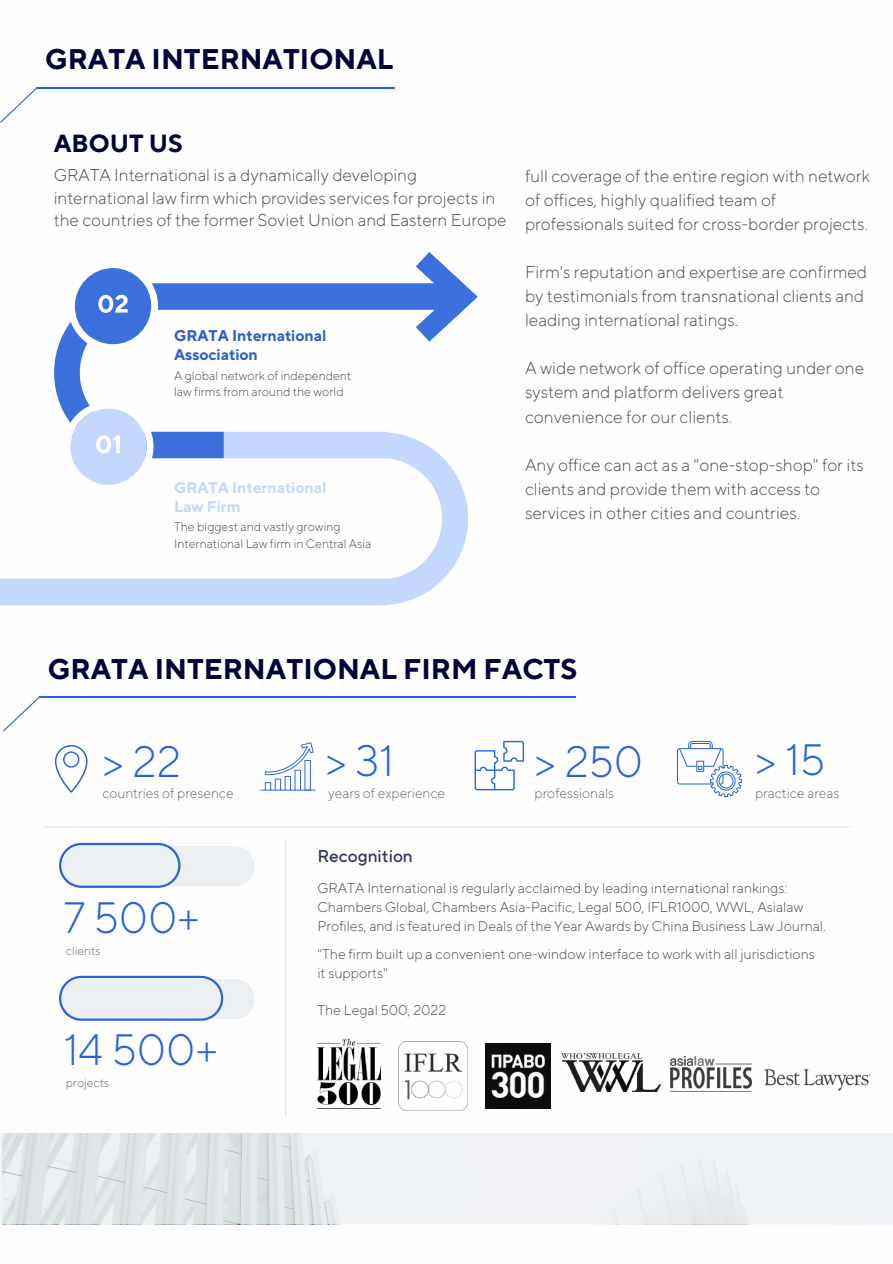
<style>
.page{position:relative;width:893px;height:1264px;background:#fff}
.page>*{position:absolute;margin:0;border:0;box-sizing:border-box;transform-origin:0 0}
.t1{font:300 43.95px "TT Norms Pro";color:#2863da}
.t2{font:700 28.5px "TT Norms Pro";color:#000438}
.t3{font:700 28.35px "TT Norms Pro";color:#000438}
.t4{font:700 24.75px "TT Norms Pro";color:#000438}
.t5{font:300 17.25px/24px "TT Norms Pro";color:#47484b}
.t6{font:300 17.1px/22.8px "TT Norms Pro";color:#47484b}
.t7{font:500 17.1px "TT Norms Pro";color:#343759}
.t8{font:700 15.45px/18.9px "TT Norms Pro";color:#2b60c8}
.t9{font:700 15.45px/18.9px "TT Norms Pro";color:#c4d8ff}
.t10{font:300 14.1px/18.8px "TT Norms Pro";color:#47484b}
.t11{font:300 13.8px "TT Norms Pro";color:#666}
.t12{font:300 12.3px/16.5px "TT Norms Pro";color:#47484b}
.t13{font:300 12.15px "TT Norms Pro";color:#666}
</style>
<div class="page">
<svg style="left:381px;top:432px;width:86px;height:173px"></svg>
<div style="left:127px;top:283px;width:332px;height:27px;background:#3c70dc"></div>
<div style="left:1px;top:578px;width:388px;height:27px;background:#c4d8ff"></div>
<div style="left:224px;top:432px;width:164px;height:26px;background:#c4d8ff"></div>
<div style="left:139px;top:432px;width:85px;height:26px;background:#3c70dc"></div>
<svg style="left:54px;top:268px;width:104px;height:217px"></svg>
<svg style="left:416px;top:252px;width:61px;height:89px"></svg>
<hr style="left:44px;top:826px;width:807px;height:1px;background:#e6e6e6">
<hr style="left:285px;top:840px;width:1px;height:276px;background:#e6e6e6">
<img style="left:317px;top:1039px;width:63px;height:67px">
<img style="left:671px;top:1056px;width:80px;height:35px">
<img style="left:561px;top:1053px;width:99px;height:38px">
<img style="left:399px;top:1041px;width:68px;height:69px">
<img style="left:764px;top:1069px;width:106px;height:22px">
<img style="left:485px;top:1043px;width:65px;height:65px">
<img style="left:3px;top:1223px;width:889px;height:1px">
<svg style="left:265px;top:742px;width:49px;height:47px"></svg>
<hr style="left:260px;top:789px;width:55px;height:1px;background:#2863da">
<svg style="left:55px;top:745px;width:32px;height:48px"></svg>
<svg style="left:474px;top:741px;width:50px;height:49px"></svg>
<svg style="left:677px;top:741px;width:65px;height:56px"></svg>
<svg style="left:59px;top:842px;width:196px;height:46px;background:#dfe7f2"></svg>
<svg style="left:59px;top:975px;width:196px;height:46px;background:#dbe4f1"></svg>
<div style="left:0;top:1133px;width:892px;height:90px;background:linear-gradient(to right,#dfe4e6,#f3f6f9)"></div>
<hr style="left:39px;top:696px;width:537px;height:1px;background:#2864dc">
<svg style="left:3px;top:696px;width:38px;height:36px"></svg>
<hr style="left:37px;top:87px;width:358px;height:1px;background:#2864dc">
<svg style="left:0;top:87px;width:38px;height:36px"></svg>
<h3 class="t3" style="left:45px;top:42px;width:350px">GRATA INTERNATIONAL</h3>
<h3 class="t4" style="left:54px;top:128px;width:130px">ABOUT US</h3>
<p class="t6" style="left:54px;top:164px;width:454px">GRATA International is a dynamically developing international law firm which provides services for projects in the countries of the former Soviet Union and Eastern Europe</p>
<p class="t8" style="left:174px;top:327px;width:154px">GRATA International<br>Association</p>
<p class="t12" style="left:174px;top:368px;width:179px">A global network of independent law firms from around the world</p>
<p class="t9" style="left:174px;top:478px;width:154px">GRATA International<br>Law Firm</p>
<p class="t12" style="left:174px;top:519px;width:199px">The biggest and vastly growing<br>International Law firm in Central Asia</p>
<p class="t5" style="left:525px;top:165px;width:346px">full coverage of the entire region with network of offices, highly qualified team of professionals suited for cross-border projects.</p>
<p class="t5" style="left:525px;top:261px;width:343px">Firm's reputation and expertise are confirmed by testimonials from transnational clients and leading international ratings.</p>
<p class="t5" style="left:525px;top:357px;width:340px">A wide network of office operating under one system and platform delivers great convenience for our clients.</p>
<p class="t5" style="left:525px;top:453px;width:340px">Any office can act as a "one-stop-shop" for its clients and provide them with access to services in other cities and countries.</p>
<h2 class="t2" style="left:48px;top:652px;width:530px">GRATA INTERNATIONAL FIRM FACTS</h2>
<h1 class="t1" style="left:102px;top:735px;width:80px">&gt;22</h1>
<p class="t11" style="left:102px;top:784px;width:133px">countries of presence</p>
<h1 class="t1" style="left:325px;top:734px;width:70px">&gt;31</h1>
<p class="t11" style="left:328px;top:784px;width:118px">years of experience</p>
<p class="t7" style="left:317px;top:845px;width:97px">Recognition</p>
<h1 class="t1" style="left:534px;top:735px;width:110px">&gt; 250</h1>
<p class="t11" style="left:534px;top:784px;width:81px">professionals</p>
<h1 class="t1" style="left:755px;top:733px;width:71px">&gt;15</h1>
<p class="t11" style="left:755px;top:784px;width:86px">practice areas</p>
<h1 class="t1" style="left:64px;top:891px;width:137px">7 500+</h1>
<p class="t13" style="left:66px;top:943px;width:36px">clients</p>
<h1 class="t1" style="left:64px;top:1023px;width:155px">14 500+</h1>
<p class="t13" style="left:66px;top:1075px;width:45px">projects</p>
<p class="t10" style="left:317px;top:879px;width:510px">GRATA International is regularly acclaimed by leading international rankings:<br>Chambers Global, Chambers Asia-Pacific, Legal 500, IFLR1000, WWL, Asialaw<br>Profiles, and is featured in Deals of the Year Awards by China Business Law Journal.</p>
<p class="t10" style="left:317px;top:945px;width:499px">"The firm built up a convenient one-window interface to work with all jurisdictions it supports"</p>
<p class="t10" style="left:317px;top:1001px;width:130px">The Legal 500, 2022</p>
</div>
